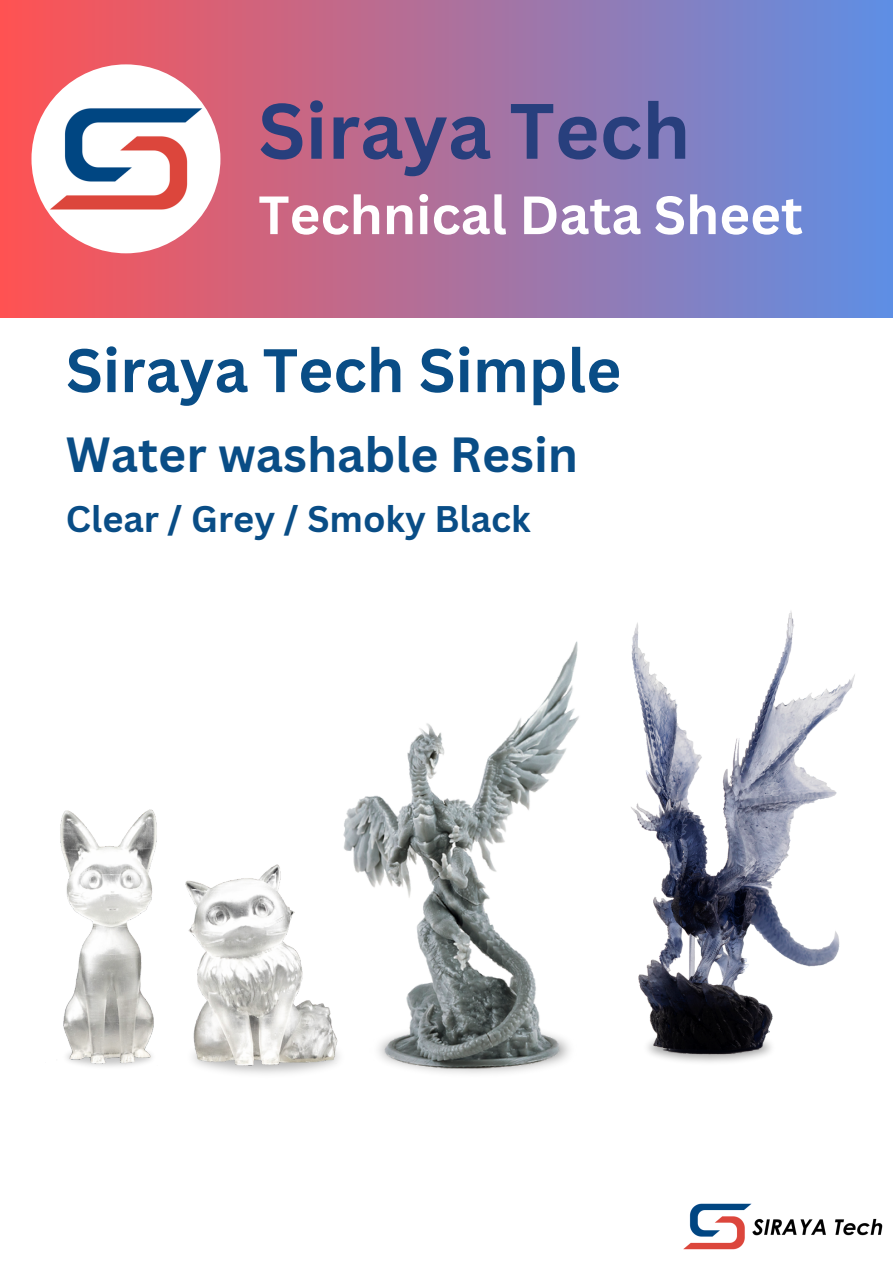
<style>
.page{position:relative;width:893px;height:1264px;background:#fff}
.page>*{position:absolute;margin:0;border:0;box-sizing:border-box;transform-origin:0 0}
.t1{font:700 76.65px "Canva Sans";color:#283f7d}
.t2{font:700 60px "Canva Sans";color:#094d86}
.t3{font:700 52.65px "Canva Sans";color:#fff}
.t4{font:700 48px "Canva Sans";color:#094d86}
.t5{font:700 36px "Canva Sans";color:#094d86}
</style>
<div class="page">
<img style="left:683px;top:1203px;width:200px;height:47px">
<div style="left:0;top:0;width:892px;height:318px;background:linear-gradient(to right,#ff5252,#5e8ee5)"></div>
<img style="left:31px;top:64px;width:189px;height:189px;border-radius:50%">
<img style="left:60px;top:809px;width:269px;height:265px">
<img style="left:329px;top:641px;width:248px;height:433px">
<img style="left:577px;top:611px;width:278px;height:449px">
<p class="t1" style="left:258px;top:77px;width:433px">Siraya Tech</p>
<p class="t3" style="left:258px;top:178px;width:546px">Technical Data Sheet</p>
<p class="t2" style="left:66px;top:328px;width:557px">Siraya Tech Simple</p>
<p class="t4" style="left:66px;top:421px;width:513px">Water washable Resin</p>
<p class="t5" style="left:66px;top:493px;width:466px">Clear / Grey / Smoky Black</p>
</div>
